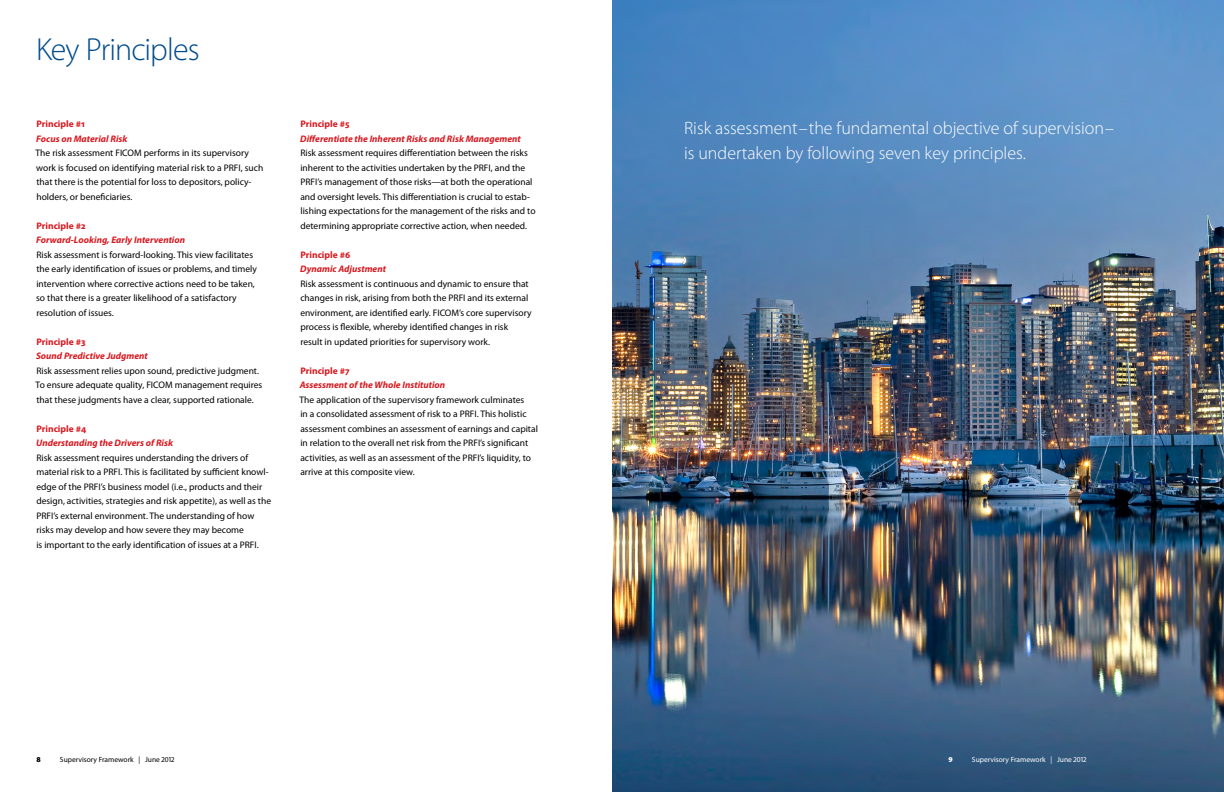
<style>
.page{position:relative;width:1224px;height:792px;background:#fff}
.page>*{position:absolute;margin:0;border:0;box-sizing:border-box;transform-origin:0 0}
.t1{font:300 32px "Myriad Pro";letter-spacing:-.03em;color:#004b8d}
.t2{font:300 18px/26px "Myriad Pro";color:#fff}
.t3{font:9.5px/14.5px "Myriad Pro";color:#000}
.t4{font:italic 700 9.5px "Myriad Pro";color:#d71920}
.t5{font:700 9.5px "Myriad Pro";color:#d71920}
.t6{font:7.5px "Myriad Pro";color:#000}
.t7{font:7.5px "Myriad Pro";color:#fff}
.t8{font:900 7.5px "Myriad Pro";color:#000}
.t9{font:900 7.5px "Myriad Pro";color:#fff}
</style>
<div class="page">
<img style="left:612px;top:0;width:612px;height:792px">
<h1 class="t1" style="left:36px;top:30px;width:165px">Key Principles</h1>
<p class="t5" style="left:36px;top:118px;width:50px">Principle #1</p>
<p class="t4" style="left:36px;top:132px;width:93px">Focus on Material Risk</p>
<p class="t3" style="left:36px;top:146px;width:229px">The risk assessment FICOM performs in its supervisory work is focused on identifying material risk to a PRFI, such that there is the potential for loss to depositors, policy&shy;holders, or beneficiaries.</p>
<p class="t5" style="left:36px;top:219px;width:51px">Principle #2</p>
<p class="t4" style="left:36px;top:234px;width:150px">Forward-Looking, Early Intervention</p>
<p class="t3" style="left:36px;top:247px;width:222px">Risk assessment is forward-looking. This view facilitates the early identification of issues or problems, and timely intervention where corrective actions need to be taken, so that there is a greater likelihood of a satisfactory resolution of issues.</p>
<p class="t5" style="left:36px;top:335px;width:51px">Principle #3</p>
<p class="t4" style="left:36px;top:350px;width:113px">Sound Predictive Judgment</p>
<p class="t3" style="left:36px;top:363px;width:228px">Risk assessment relies upon sound, predictive judgment.<br>To ensure adequate quality, FICOM management requires that these judgments have a clear, supported rationale.</p>
<p class="t5" style="left:36px;top:422px;width:51px">Principle #4</p>
<p class="t4" style="left:36px;top:437px;width:139px">Understanding the Drivers of Risk</p>
<p class="t3" style="left:36px;top:450px;width:236px">Risk assessment requires understanding the drivers of material risk to a PRFI. This is facilitated by sufficient knowl&shy;edge of the PRFI’s business model (i.e., products and their design, activities, strategies and risk appetite), as well as the PRFI’s external environment. The understanding of how risks may develop and how severe they may become<br>is important to the early identification of issues at a PRFI.</p>
<p class="t5" style="left:300px;top:118px;width:51px">Principle #5</p>
<p class="t4" style="left:300px;top:132px;width:222px">Differentiate the Inherent Risks and Risk Management</p>
<p class="t3" style="left:300px;top:145px;width:237px">Risk assessment requires differentiation between the risks inherent to the activities undertaken by the PRFI, and the PRFI’s management of those risks—at both the operational and oversight levels. This differentiation is crucial to estab&shy;lishing expectations for the management of the risks and to determining appropriate corrective action, when needed.</p>
<p class="t5" style="left:300px;top:248px;width:51px">Principle #6</p>
<p class="t4" style="left:300px;top:263px;width:87px">Dynamic Adjustment</p>
<p class="t3" style="left:300px;top:276px;width:233px">Risk assessment is continuous and dynamic to ensure that changes in risk, arising from both the PRFI and its external environment, are identified early. FICOM’s core supervisory process is flexible, whereby identified changes in risk result in updated priorities for supervisory work.</p>
<p class="t5" style="left:300px;top:364px;width:51px">Principle #7</p>
<p class="t4" style="left:300px;top:379px;width:147px">Assessment of the Whole Institution</p>
<p class="t3" style="left:300px;top:392px;width:240px">The application of the supervisory framework culminates<br>in a consolidated assessment of risk to a PRFI. This holistic assessment combines an assessment of earnings and capital in relation to the overall net risk from the PRFI’s significant activities, as well as an assessment of the PRFI’s liquidity, to arrive at this composite view.</p>
<h2 class="t2" style="left:684px;top:114px;width:432px">Risk assessment–the fundamental objective of supervision– is undertaken by following seven key principles.</h2>
<p class="t8" style="left:36px;top:754px;width:6px">8</p>
<p class="t6" style="left:60px;top:754px;width:116px">Supervisory Framework | June 2012</p>
<p class="t9" style="left:948px;top:754px;width:6px">9</p>
<p class="t7" style="left:972px;top:754px;width:116px">Supervisory Framework | June 2012</p>
</div>
